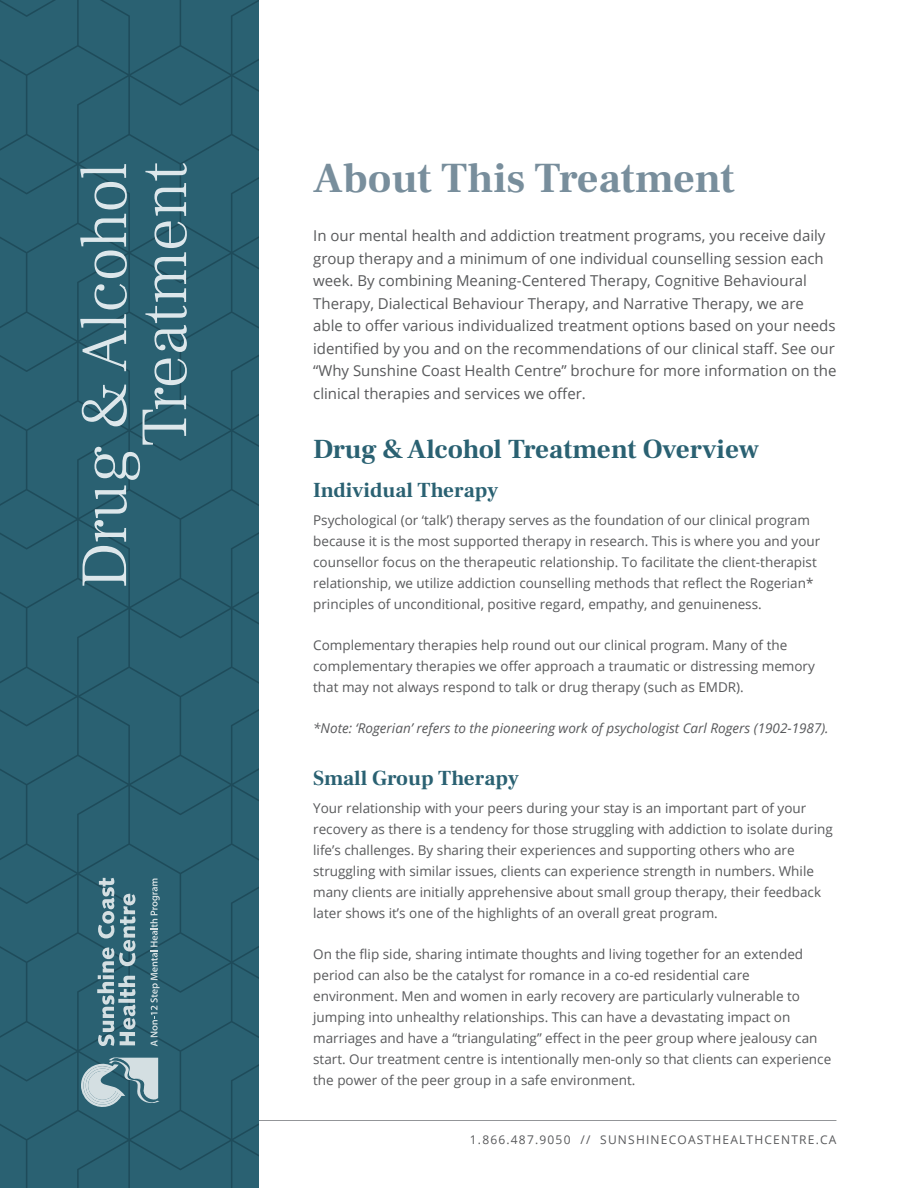
<style>
.page{position:relative;width:918px;height:1188px;background:#fff}
.page>*{position:absolute;margin:0;border:0;box-sizing:border-box;transform-origin:0 0}
.t1{font:300 66px/60px "Frank Ruhl Libre";letter-spacing:-.01em;color:#dde7eb;text-align:right}
.t2{font:700 42px "Frank Ruhl Libre";color:#788e9c}
.t3{font:700 27px "Frank Ruhl Libre";color:#2a6172}
.t4{font:700 21px "Frank Ruhl Libre";color:#2a6172}
.t5{font:15px/22.5px "Open Sans";color:#58595b}
.t6{font:13.5px/21px "Open Sans";color:#58595b}
.t7{font:italic 13.5px "Open Sans";color:#58595b}
.t8{font:12px "Open Sans";letter-spacing:.1em;color:#58595b}
</style>
<div class="page">
<hr style="left:106px;top:1120px;width:730px;height:1px;background:#939598">
<div style="left:0;top:0;width:259px;height:696px;background:#2a6172"></div>
<div style="left:0;top:696px;width:259px;height:492px;background:#2a6172"></div>
<svg style="left:81px;top:1054px;width:79px;height:53px;background:#82a2ac"></svg>
<svg style="left:97px;top:878px;width:39px;height:168px;background:#658c98"></svg>
<svg style="left:150px;top:879px;width:10px;height:167px;background:#56818f"></svg>
<h1 class="t1" style="left:74px;top:589px;width:429px;rotate:-90deg">Drug &amp; Alcohol<br>Treatment</h1>
<h2 class="t2" style="left:313px;top:152px;width:423px">About This Treatment</h2>
<p class="t5" style="left:313px;top:224px;width:525px">In our mental health and addiction treatment programs, you receive daily group therapy and a minimum of one individual counselling session each week. By combining Meaning-Centered Therapy, Cognitive Behavioural Therapy, Dialectical Behaviour Therapy, and Narrative Therapy, we are able to offer various individualized treatment options based on your needs identified by you and on the recommendations of our clinical staff. See our “Why Sunshine Coast Health Centre” brochure for more information on the clinical therapies and services we offer.</p>
<h3 class="t3" style="left:313px;top:433px;width:447px">Drug &amp; Alcohol Treatment Overview</h3>
<h3 class="t4" style="left:313px;top:477px;width:187px">Individual Therapy</h3>
<p class="t6" style="left:313px;top:509px;width:509px">Psychological (or ‘talk’) therapy serves as the foundation of our clinical program because it is the most supported therapy in research. This is where you and your counsellor focus on the therapeutic relationship. To facilitate the client-therapist relationship, we utilize addiction counselling methods that reflect the Rogerian* principles of unconditional, positive regard, empathy, and genuineness.</p>
<p class="t6" style="left:313px;top:634px;width:503px">Complementary therapies help round out our clinical program. Many of the complementary therapies we offer approach a traumatic or distressing memory that may not always respond to talk or drug therapy (such as EMDR).</p>
<p class="t7" style="left:313px;top:719px;width:517px">*Note: ‘Rogerian’ refers to the pioneering work of psychologist Carl Rogers (1902-1987).</p>
<h3 class="t4" style="left:313px;top:765px;width:207px">Small Group Therapy</h3>
<p class="t6" style="left:313px;top:797px;width:521px">Your relationship with your peers during your stay is an important part of your recovery as there is a tendency for those struggling with addiction to isolate during life’s challenges. By sharing their experiences and supporting others who are struggling with similar issues, clients can experience strength in numbers. While many clients are initially apprehensive about small group therapy, their feedback later shows it’s one of the highlights of an overall great program.</p>
<p class="t6" style="left:313px;top:944px;width:520px">On the flip side, sharing intimate thoughts and living together for an extended period can also be the catalyst for romance in a co-ed residential care environment. Men and women in early recovery are particularly vulnerable to jumping into unhealthy relationships. This can have a devastating impact on marriages and have a “triangulating” effect in the peer group where jealousy can start. Our treatment centre is intentionally men-only so that clients can experience the power of the peer group in a safe environment.</p>
<p class="t8" style="left:470px;top:1132px;width:368px">1.866.487.9050 // SUNSHINECOASTHEALTHCENTRE.CA</p>
</div>
